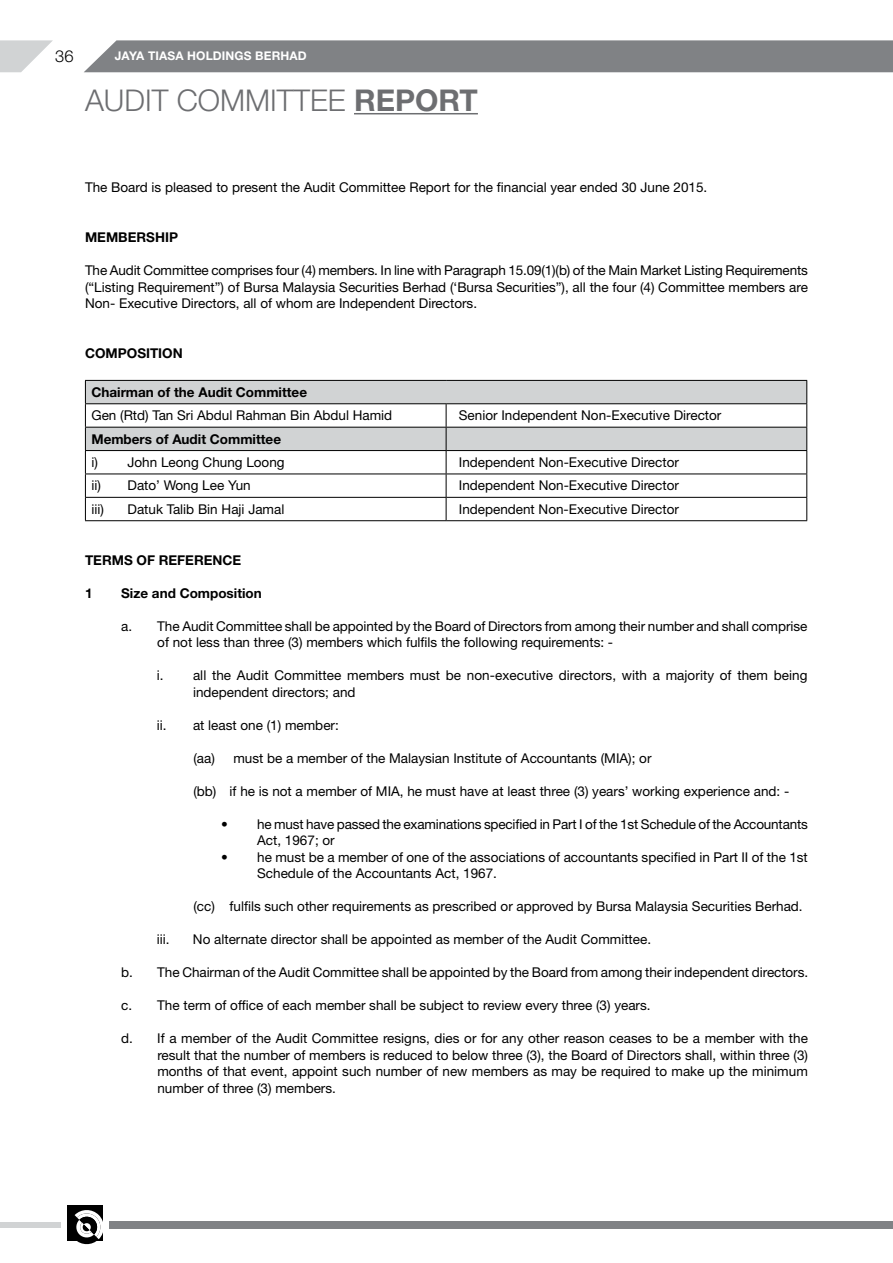
<style>
.page{position:relative;width:893px;height:1263px;background:#fff}
.page>*{position:absolute;margin:0;border:0;box-sizing:border-box;transform-origin:0 0}
.t1{font:300 30px "Helvetica Neue LT Std";color:#6d6e71}
.t2{font:300 16.5px "Helvetica Neue LT Std";color:#000}
.t3{font:13.5px/16.5px "Helvetica Neue LT Std";color:#000}
.t4{font:700 13.5px "Helvetica Neue LT Std";color:#000}
.t5{font:700 12px "Helvetica Neue LT Std";letter-spacing:.01em;color:#fff}
.s1{font-weight:700}
</style>
<div class="page">
<svg style="left:0;top:40px;width:53px;height:32px"></svg>
<div style="left:84px;top:40px;width:809px;height:32px;background:#808285"></div>
<div style="left:0;top:1222px;width:61px;height:6px;background:#d1d3d4"></div>
<div style="left:110px;top:1222px;width:783px;height:7px;background:#808285"></div>
<div style="left:67px;top:1205px;width:36px;height:36px;background:#000"></div>
<svg style="left:74px;top:1210px;width:29px;height:34px"></svg>
<hr style="left:354px;top:113px;width:124px;height:1px;background:#6d6e71">
<svg style="left:86px;top:381px;width:720px;height:69px;fill:#d1d3d4"></svg>
<hr style="left:85px;top:380px;width:361px;height:1px;background:#000">
<hr style="left:446px;top:380px;width:361px;height:1px;background:#000">
<hr style="left:85px;top:403px;width:361px;height:1px;background:#000">
<hr style="left:446px;top:403px;width:361px;height:1px;background:#000">
<hr style="left:85px;top:427px;width:361px;height:1px;background:#000">
<hr style="left:446px;top:427px;width:361px;height:1px;background:#000">
<hr style="left:85px;top:450px;width:361px;height:1px;background:#000">
<hr style="left:446px;top:450px;width:361px;height:1px;background:#000">
<hr style="left:85px;top:474px;width:361px;height:1px;background:#000">
<hr style="left:446px;top:474px;width:361px;height:1px;background:#000">
<hr style="left:85px;top:497px;width:361px;height:1px;background:#000">
<svg style="left:85px;top:381px;width:1px;height:139px"></svg>
<hr style="left:446px;top:497px;width:361px;height:1px;background:#000">
<svg style="left:446px;top:404px;width:1px;height:116px"></svg>
<svg style="left:806px;top:381px;width:1px;height:139px"></svg>
<hr style="left:85px;top:520px;width:361px;height:1px;background:#000">
<hr style="left:446px;top:520px;width:361px;height:1px;background:#000">
<p class="t2" style="left:55px;top:46px;width:20px">36</p>
<p class="t5" style="left:115px;top:48px;width:193px">JAYA TIASA HOLDINGS BERHAD</p>
<h1 class="t1" style="left:85px;top:82px;width:387px">AUDIT COMMITTEE <span class="s1">Report</span></h1>
<p class="t3" style="left:85px;top:179px;width:624px">The Board is pleased to present the Audit Committee Report for the financial year ended 30 June 2015.</p>
<p class="t4" style="left:85px;top:229px;width:94px">MEMBERSHIP</p>
<p class="t3" style="left:85px;top:262px;width:724px;text-align:justify">The Audit Committee comprises four (4) members. In line with Paragraph 15.09(1)(b) of the Main Market Listing Requirements (“Listing Requirement”) of Bursa Malaysia Securities Berhad (‘Bursa Securities”), all the four (4) Committee members are Non- Executive Directors, all of whom are Independent Directors.</p>
<p class="t4" style="left:85px;top:344px;width:88px">COMPOSITION</p>
<p class="t4" style="left:91px;top:384px;width:217px">Chairman of the Audit Committee</p>
<p class="t3" style="left:91px;top:407px;width:302px">Gen (Rtd) Tan Sri Abdul Rahman Bin Abdul Hamid</p>
<p class="t3" style="left:459px;top:407px;width:264px">Senior Independent Non-Executive Director</p>
<p class="t4" style="left:91px;top:430px;width:191px">Members of Audit Committee</p>
<p class="t3" style="left:91px;top:454px;width:195px">i) John Leong Chung Loong</p>
<p class="t3" style="left:459px;top:454px;width:222px">Independent Non-Executive Director</p>
<p class="t3" style="left:91px;top:477px;width:161px">ii) Dato’ Wong Lee Yun</p>
<p class="t3" style="left:459px;top:477px;width:222px">Independent Non-Executive Director</p>
<p class="t3" style="left:91px;top:500px;width:14px">iii)</p>
<p class="t3" style="left:128px;top:500px;width:158px">Datuk Talib Bin Haji Jamal</p>
<p class="t3" style="left:459px;top:500px;width:222px">Independent Non-Executive Director</p>
<p class="t4" style="left:85px;top:551px;width:111px">TERMS OF REFERENCE</p>
<p class="t4" style="left:85px;top:584px;width:9px">1</p>
<p class="t4" style="left:121px;top:584px;width:142px">Size and Composition</p>
<p class="t3" style="left:157px;top:617px;width:651px;text-indent:-36px">a. The Audit Committee shall be appointed by the Board of Directors from among their number and shall comprise of not less than three (3) members which fulfils the following requirements: -</p>
<p class="t3" style="left:193px;top:667px;width:616px;text-indent:-36px">i. all the Audit Committee members must be non-executive directors, with a majority of them being independent directors; and</p>
<p class="t3" style="left:157px;top:716px;width:183px">ii. at least one (1) member:</p>
<p class="t3" style="left:193px;top:749px;width:23px">(aa)</p>
<p class="t3" style="left:233px;top:749px;width:420px">must be a member of the Malaysian Institute of Accountants (MIA); or</p>
<p class="t3" style="left:193px;top:782px;width:597px">(bb) if he is not a member of MIA, he must have at least three (3) years’ working experience and: -</p>
<p class="t3" style="left:257px;top:815px;width:552px;text-indent:-36px">• he must have passed the examinations specified in Part I of the 1st Schedule of the Accountants<br>Act, 1967; or</p>
<p class="t3" style="left:257px;top:848px;width:552px;text-indent:-36px">• he must be a member of one of the associations of accountants specified in Part II of the 1st<br>Schedule of the Accountants Act, 1967.</p>
<p class="t3" style="left:193px;top:898px;width:611px">(cc) fulfils such other requirements as prescribed or approved by Bursa Malaysia Securities Berhad.</p>
<p class="t3" style="left:157px;top:931px;width:14px">iii.</p>
<p class="t3" style="left:193px;top:931px;width:460px">No alternate director shall be appointed as member of the Audit Committee.</p>
<p class="t3" style="left:121px;top:964px;width:689px">b. The Chairman of the Audit Committee shall be appointed by the Board from among their independent directors.</p>
<p class="t3" style="left:121px;top:997px;width:531px">c. The term of office of each member shall be subject to review every three (3) years.</p>
<p class="t3" style="left:157px;top:1030px;width:652px;text-align:justify;text-indent:-36px">d. If a member of the Audit Committee resigns, dies or for any other reason ceases to be a member with the result that the number of members is reduced to below three (3), the Board of Directors shall, within three (3) months of that event, appoint such number of new members as may be required to make up the minimum number of three (3) members.</p>
</div>
